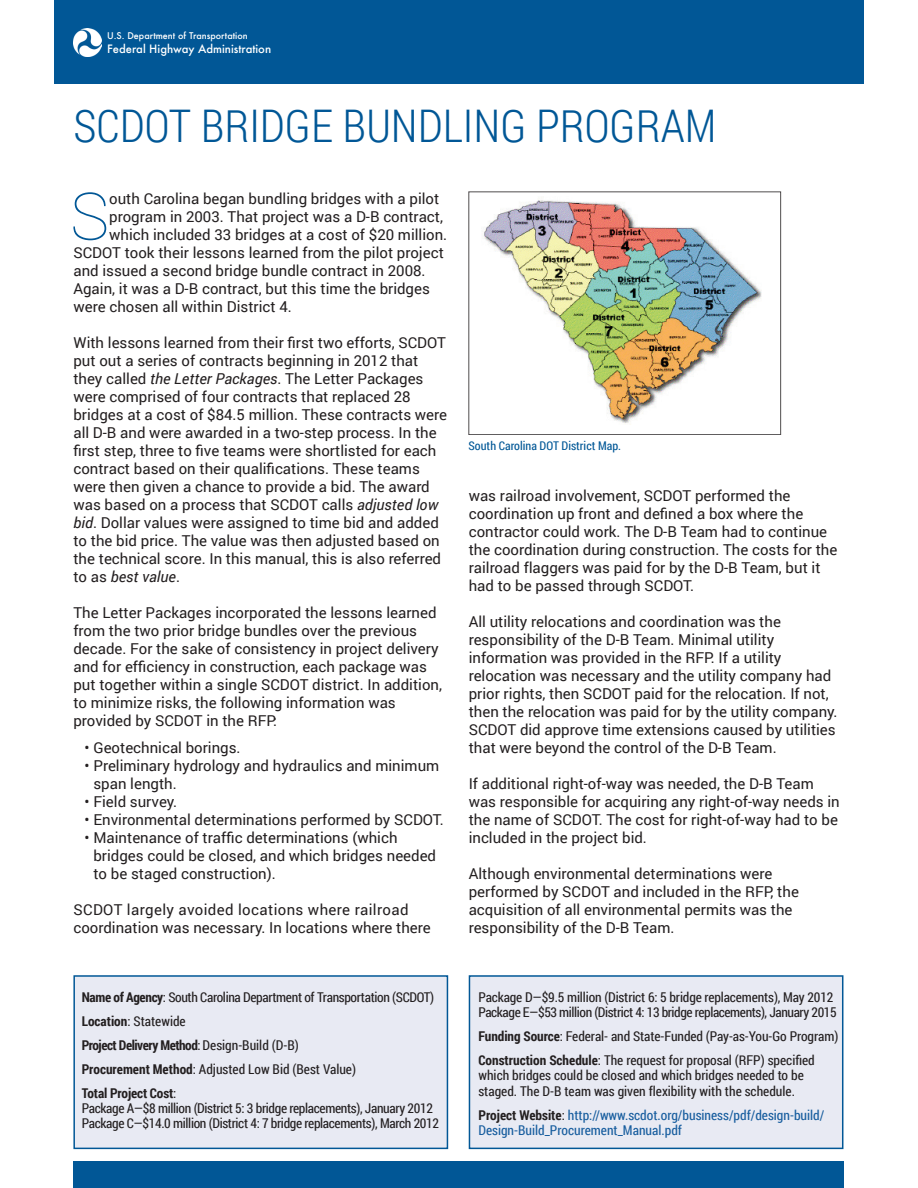
<style>
.page{position:relative;width:918px;height:1188px;background:#fff}
.page>*{position:absolute;margin:0;border:0;box-sizing:border-box;transform-origin:0 0}
.t1{font:100 65.7px "Roboto";color:#015796}
.t2{font:300 45px "Roboto Condensed";color:#015796}
.t3{font:15px/18px "Roboto";color:#231f20}
.t4{font:13.5px/24px "Roboto Condensed";letter-spacing:-.01em;color:#231f20}
.t5{font:13.5px/15px "Roboto Condensed";letter-spacing:-.03em;color:#231f20}
.t6{font:13.5px/15px "Roboto Condensed";color:#175d9e}
.t7{font:12px "Roboto Condensed";color:#015796}
.t8{font:500 11.25px "Futura";color:#fff}
.t9{font:500 9px "Futura";color:#fff}
.s1{font-style:italic}
.s2{font-weight:700}
.s3{font-weight:700;color:#231f20}
.s4{color:#231f20}
</style>
<div class="page">
<div style="left:73px;top:975px;width:375px;height:174px;background:#e8eaf3;border:2px solid #015796"></div>
<div style="left:469px;top:976px;width:374px;height:172px;background:#e8eaf3"></div>
<div style="left:469px;top:975px;width:374px;height:174px;border:2px solid #015796"></div>
<div style="left:54px;top:0;width:810px;height:83px;background:#015796"></div>
<img style="left:73px;top:28px;width:29px;height:29px">
<div style="left:73px;top:1161px;width:770px;height:27px;background:#015796"></div>
<img style="left:483px;top:197px;width:278px;height:228px">
<p class="t9" style="left:107px;top:30px;width:142px">U.S. Department of Transportation</p>
<p class="t8" style="left:107px;top:41px;width:165px">Federal Highway Administration</p>
<h2 class="t2" style="left:73px;top:94px;width:645px">SCDOT BRIDGE BUNDLING PROGRAM</h2>
<h1 class="t1" style="left:70px;top:171px;width:41px">S</h1>
<p class="t3" style="left:109px;top:189px;width:332px">outh Carolina began bundling bridges with a pilot</p>
<p class="t3" style="left:109px;top:207px;width:335px">program in 2003. That project was a D-B contract,</p>
<p class="t3" style="left:109px;top:225px;width:339px">which included 33 bridges at a cost of $20 million.</p>
<p class="t3" style="left:73px;top:243px;width:372px">SCDOT took their lessons learned from the pilot project</p>
<p class="t3" style="left:73px;top:261px;width:354px">and issued a second bridge bundle contract in 2008.</p>
<p class="t3" style="left:73px;top:279px;width:358px">Again, it was a D-B contract, but this time the bridges</p>
<p class="t3" style="left:73px;top:297px;width:220px">were chosen all within District 4.</p>
<p class="t3" style="left:73px;top:333px;width:375px">With lessons learned from their first two efforts, SCDOT put out a series of contracts beginning in 2012 that they called <span class="s1">the Letter Packages</span>. The Letter Packages were comprised of four contracts that replaced 28 bridges at a cost of $84.5 million. These contracts were all D-B and were awarded in a two-step process. In the first step, three to five teams were shortlisted for each contract based on their qualifications. These teams were then given a chance to provide a bid. The award was based on a process that SCDOT calls <span class="s1">adjusted low bid</span>. Dollar values were assigned to time bid and added to the bid price. The value was then adjusted based on the technical score. In this manual, this is also referred to as <span class="s1">best value</span>.</p>
<p class="t3" style="left:73px;top:603px;width:370px">The Letter Packages incorporated the lessons learned from the two prior bridge bundles over the previous decade. For the sake of consistency in project delivery and for efficiency in construction, each package was put together within a single SCDOT district. In addition, to minimize risks, the following information was provided by SCDOT in the RFP:</p>
<p class="t3" style="left:85px;top:738px;width:158px">• Geotechnical borings.</p>
<p class="t3" style="left:93px;top:756px;width:347px;text-indent:-9px">• Preliminary hydrology and hydraulics and minimum span length.</p>
<p class="t3" style="left:85px;top:792px;width:94px">• Field survey.</p>
<p class="t3" style="left:85px;top:810px;width:361px">• Environmental determinations performed by SCDOT.</p>
<p class="t3" style="left:93px;top:828px;width:344px;text-indent:-9px">• Maintenance of traffic determinations (which bridges could be closed, and which bridges needed to be staged construction).</p>
<p class="t3" style="left:73px;top:900px;width:359px">SCDOT largely avoided locations where railroad coordination was necessary. In locations where there</p>
<p class="t4" style="left:82px;top:984px;width:354px"><span class="s2">Name of Agency</span>: South Carolina Department of Transportation (SCDOT)<br><span class="s2">Location</span>: Statewide<br><span class="s2">Project Delivery Method</span>: Design-Build (D-B)<br><span class="s2">Procurement Method</span>: Adjusted Low Bid (Best Value)<br><span class="s2">Total Project Cost</span>:</p>
<p class="t4" style="left:82px;top:1100px;width:359px;line-height:15px">Package A—$8 million (District 5: 3 bridge replacements), January 2012<br>Package C—$14.0 million (District 4: 7 bridge replacements), March 2012</p>
<p class="t7" style="left:469px;top:438px;width:154px">South Carolina DOT District Map.</p>
<p class="t3" style="left:469px;top:486px;width:370px">was railroad involvement, SCDOT performed the coordination up front and defined a box where the contractor could work. The D-B Team had to continue the coordination during construction. The costs for the railroad flaggers was paid for by the D-B Team, but it had to be passed through SCDOT.</p>
<p class="t3" style="left:469px;top:612px;width:370px">All utility relocations and coordination was the responsibility of the D-B Team. Minimal utility information was provided in the RFP. If a utility relocation was necessary and the utility company had prior rights, then SCDOT paid for the relocation. If not, then the relocation was paid for by the utility company.<br>SCDOT did approve time extensions caused by utilities that were beyond the control of the D-B Team.</p>
<p class="t3" style="left:469px;top:774px;width:373px">If additional right-of-way was needed, the D-B Team was responsible for acquiring any right-of-way needs in the name of SCDOT. The cost for right-of-way had to be included in the project bid.</p>
<p class="t3" style="left:469px;top:864px;width:332px">Although environmental determinations were performed by SCDOT and included in the RFP, the acquisition of all environmental permits was the responsibility of the D-B Team.</p>
<p class="t5" style="left:478px;top:989px;width:360px">Package D—$9.5 million (District 6: 5 bridge replacements), May 2012<br>Package E—$53 million (District 4: 13 bridge replacements), January 2015</p>
<p class="t4" style="left:478px;top:1023px;width:361px"><span class="s2">Funding Source</span>: Federal- and State-Funded (Pay-as-You-Go Program)<br><span class="s2">Construction Schedule</span>: The request for proposal (RFP) specified</p>
<p class="t4" style="left:478px;top:1066px;width:327px;line-height:16.2px">which bridges could be closed and which bridges needed to be staged. The D-B team was given flexibility with the schedule.</p>
<p class="t6" style="left:478px;top:1107px;width:347px"><span class="s3">Project Website</span><span class="s4">:</span> http://www.scdot.org/business/pdf/design-build/<br>Design-Build_Procurement_Manual.pdf</p>
</div>
